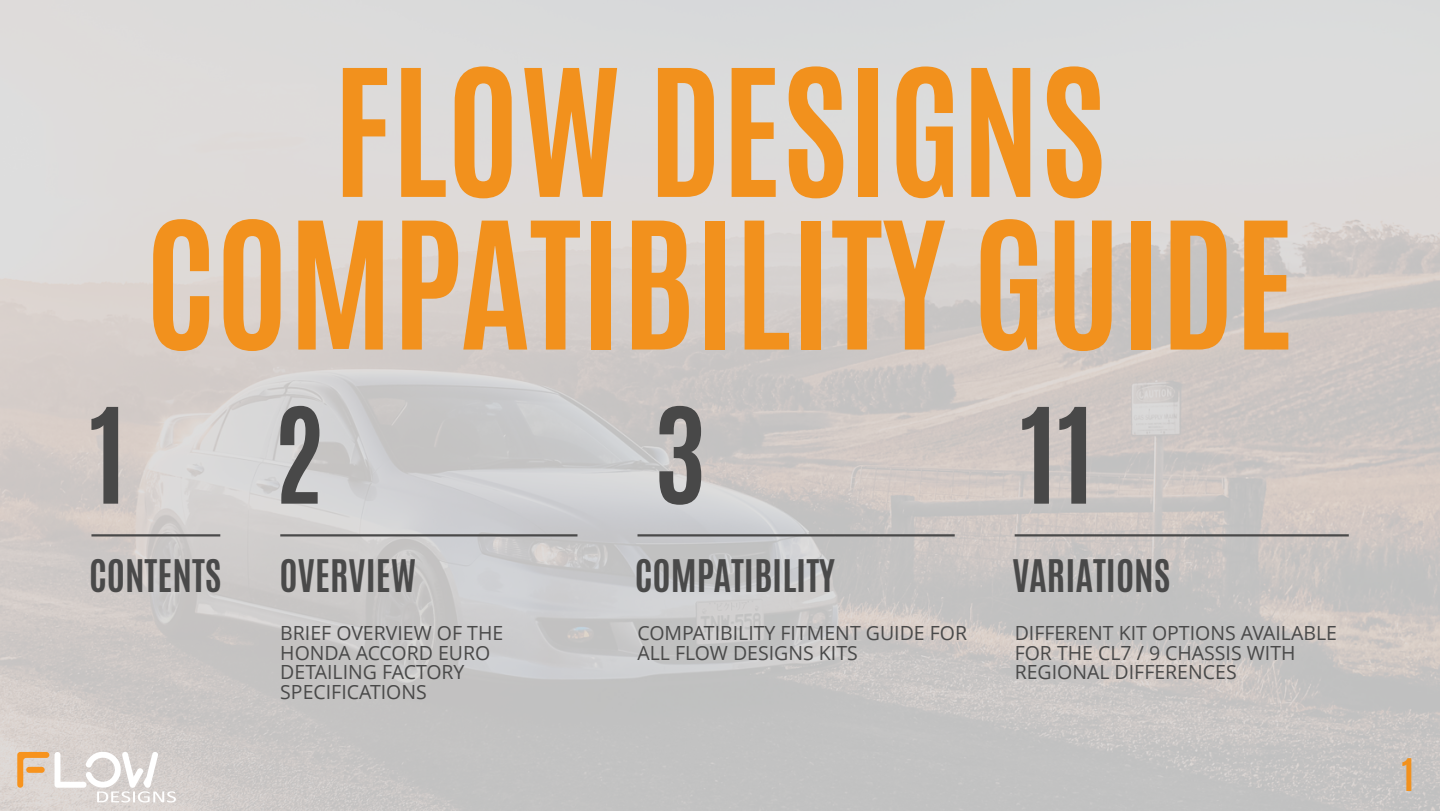
<style>
.page{position:relative;width:1440px;height:811px;background:#fff}
.page>*{position:absolute;margin:0;border:0;box-sizing:border-box;transform-origin:0 0}
.t1{font:700 150px "Antonio";color:#f2911d}
.t2{font:700 112.5px "Antonio";color:#484848}
.t3{font:700 37.5px "Antonio";color:#494949}
.t4{font:700 37.5px "Antonio";color:#f2911d}
.t5{font:19.5px/19.5px "Open Sans";color:#494949}
</style>
<div class="page">
<div style="left:0;top:1px;width:1440px;height:810px;background:#dadada;opacity:.87"></div>
<svg style="left:17px;top:750px;width:159px;height:52px"></svg>
<hr style="left:91px;top:534px;width:129px;height:2px;background:#494949">
<hr style="left:280px;top:534px;width:297px;height:2px;background:#494949">
<hr style="left:638px;top:534px;width:317px;height:2px;background:#494949">
<hr style="left:1015px;top:534px;width:334px;height:2px;background:#494949">
<h1 class="t1" style="left:333px;top:25px;width:774px">FLOW DESIGNS</h1>
<h2 class="t2" style="left:89px;top:375px;width:39px">1</h2>
<h1 class="t1" style="left:145px;top:178px;width:1151px">COMPATIBILITY GUIDE</h1>
<h2 class="t2" style="left:273px;top:375px;width:54px">2</h2>
<h2 class="t2" style="left:654px;top:375px;width:54px">3</h2>
<h2 class="t2" style="left:1020px;top:375px;width:76px">11</h2>
<h3 class="t3" style="left:89px;top:549px;width:134px">CONTENTS</h3>
<h3 class="t3" style="left:279px;top:549px;width:138px">OVERVIEW</h3>
<p class="t5" style="left:280px;top:625px;width:224px">BRIEF OVERVIEW OF THE<br>HONDA ACCORD EURO<br>DETAILING FACTORY<br>SPECIFICATIONS</p>
<h3 class="t3" style="left:635px;top:549px;width:202px">COMPATIBILITY</h3>
<p class="t5" style="left:638px;top:625px;width:331px">COMPATIBILITY FITMENT GUIDE FOR<br>ALL FLOW DESIGNS KITS</p>
<h3 class="t3" style="left:1012px;top:549px;width:160px">VARIATIONS</h3>
<p class="t5" style="left:1015px;top:625px;width:324px">DIFFERENT KIT OPTIONS AVAILABLE<br>FOR THE CL7 / 9 CHASSIS WITH<br>REGIONAL DIFFERENCES</p>
<h3 class="t4" style="left:1402px;top:748px;width:14px">1</h3>
</div>
